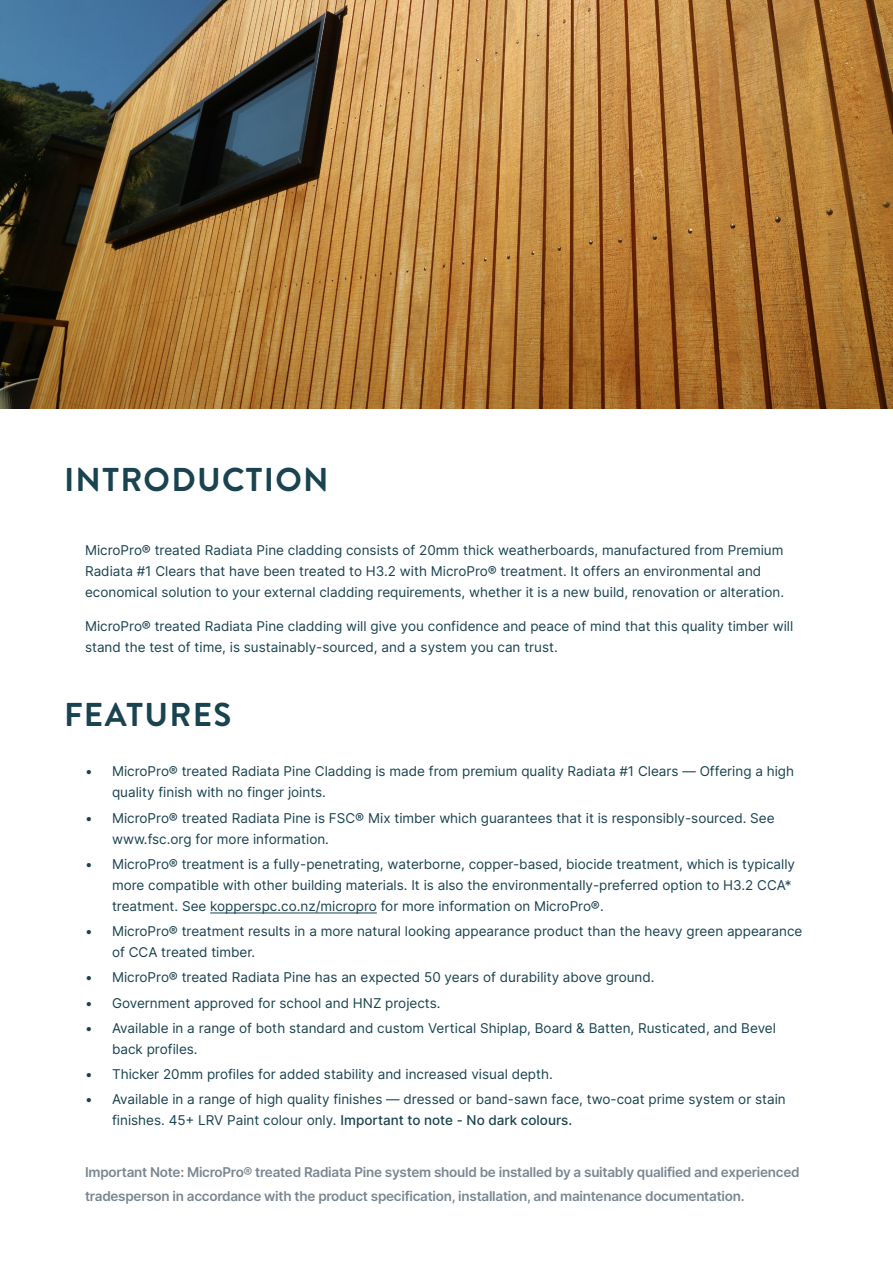
<style>
.page{position:relative;width:893px;height:1263px;background:#fff}
.page>*{position:absolute;margin:0;border:0;box-sizing:border-box;transform-origin:0 0}
.t1{font:700 33px "Brandon Grotesque";letter-spacing:.04em;color:#1a4350}
.t2{font:13.5px/21px "Inter";color:#1a4350}
.t3{font:600 13.5px/24px "Inter";letter-spacing:-.02em;color:#7b8792}
.s1{font-weight:500}
</style>
<div class="page">
<hr style="left:210px;top:912px;width:167px;height:1px;background:#1a4350">
<img style="left:0;top:0;width:893px;height:408px">
<h1 class="t1" style="left:64px;top:456px;width:266px">INTRODUCTION</h1>
<p class="t2" style="left:85px;top:540px;width:700px">MicroPro® treated Radiata Pine cladding consists of 20mm thick weatherboards, manufactured from Premium<br>Radiata #1 Clears that have been treated to H3.2 with MicroPro® treatment. It offers an environmental and economical solution to your external cladding requirements, whether it is a new build, renovation or alteration.</p>
<p class="t2" style="left:85px;top:615px;width:710px">MicroPro® treated Radiata Pine cladding will give you confidence and peace of mind that this quality timber will stand the test of time, is sustainably-sourced, and a system you can trust.</p>
<h1 class="t1" style="left:64px;top:691px;width:169px">FEATURES</h1>
<p class="t2" style="left:112px;top:760px;width:684px;text-indent:-27px">• MicroPro® treated Radiata Pine Cladding is made from premium quality Radiata #1 Clears — Offering a high quality finish with no finger joints.</p>
<p class="t2" style="left:112px;top:807px;width:664px;text-indent:-27px">• MicroPro® treated Radiata Pine is FSC® Mix timber which guarantees that it is responsibly-sourced. See www.fsc.org for more information.</p>
<p class="t2" style="left:112px;top:853px;width:685px;text-indent:-27px">• MicroPro® treatment is a fully-penetrating, waterborne, copper-based, biocide treatment, which is typically more compatible with other building materials. It is also the environmentally-preferred option to H3.2 CCA* treatment. See kopperspc.co.nz/micropro for more information on MicroPro®.</p>
<p class="t2" style="left:112px;top:920px;width:692px;text-indent:-27px">• MicroPro® treatment results in a more natural looking appearance product than the heavy green appearance of CCA treated timber.</p>
<p class="t2" style="left:85px;top:966px;width:571px">• MicroPro® treated Radiata Pine has an expected 50 years of durability above ground.</p>
<p class="t2" style="left:85px;top:992px;width:357px">• Government approved for school and HNZ projects.</p>
<p class="t2" style="left:112px;top:1017px;width:665px;text-indent:-27px">• Available in a range of both standard and custom Vertical Shiplap, Board &amp; Batten, Rusticated, and Bevel back profiles.</p>
<p class="t2" style="left:85px;top:1063px;width:469px">• Thicker 20mm profiles for added stability and increased visual depth.</p>
<p class="t2" style="left:112px;top:1089px;width:675px;text-indent:-27px">• Available in a range of high quality finishes — dressed or band-sawn face, two-coat prime system or stain finishes. 45+ LRV Paint colour only. <span class="s1">Important to note - No dark colours.</span></p>
<p class="t3" style="left:85px;top:1160px;width:716px">Important Note: MicroPro® treated Radiata Pine system should be installed by a suitably qualified and experienced tradesperson in accordance with the product specification, installation, and maintenance documentation.</p>
</div>
